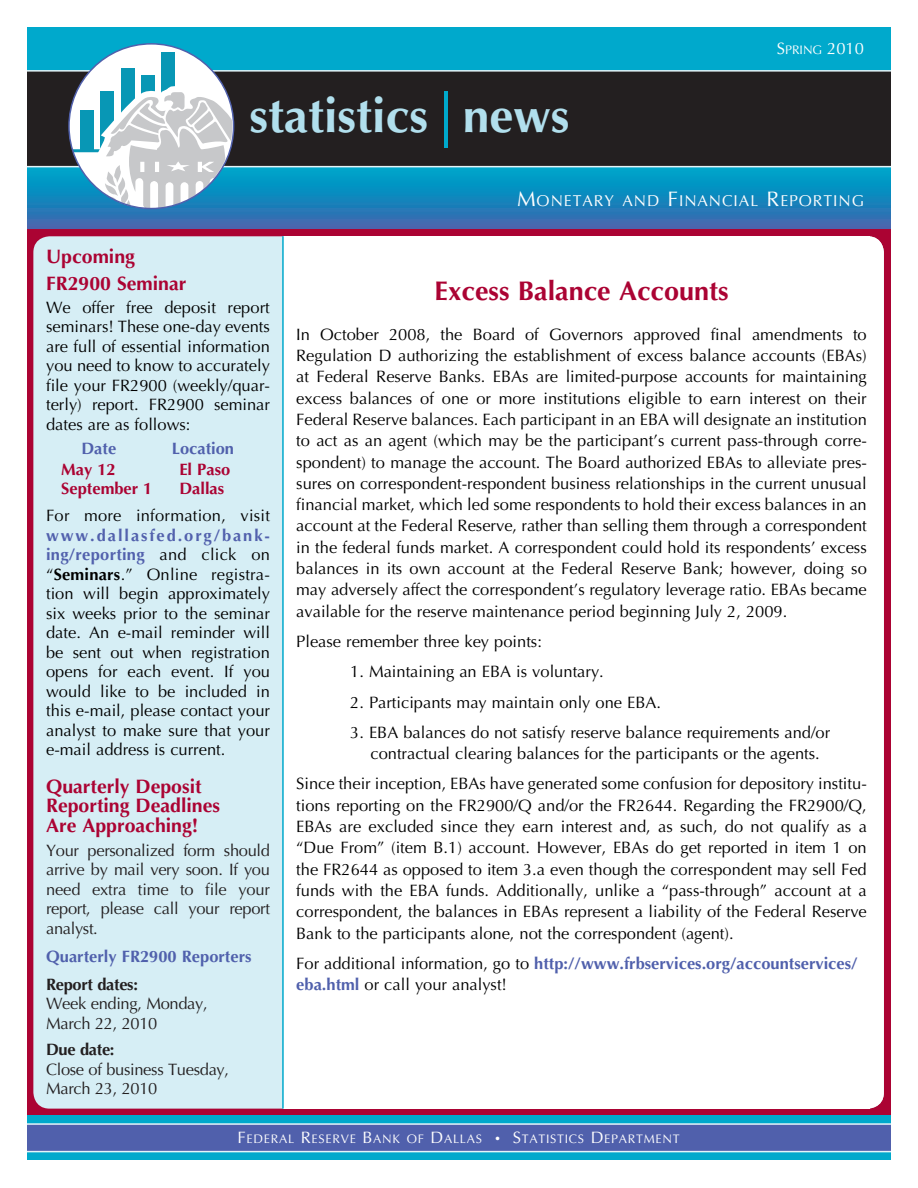
<style>
.page{position:relative;width:918px;height:1188px;background:#fff}
.page>*{position:absolute;margin:0;border:0;box-sizing:border-box;transform-origin:0 0}
.t1{font:700 48px "Optima LT Std";color:#b1dfed}
.BoldTitlesLarge{font:700 27px "Optima";color:#ab0333}
.BoldTitleRedSmall{font:700 19.5px/19.5px "Optima LT Std";color:#ab0333}
.BoldTitleRedSmall-2{font:16.5px/21.3px "Optima LT Std";color:#000;text-align:justify}
.body{font:16.5px/19.5px "Optima LT Std";letter-spacing:-.02em;color:#231f20}
.body-2{font:700 16.5px/21.3px "Optima LT Std";color:#5060ac}
.t2{font:700 16.5px "Optima LT Std";color:#ab0333}
.body-3{font:700 16.5px "Optima LT Std";letter-spacing:-.02em;color:#231f20}
.t3{font:16.5px "Optima LT Std";color:#fff}
.t4{font:15.75px "Optima LT Std";letter-spacing:.06em;color:#fff}
.t5{font:12.3px "Optima LT Std";letter-spacing:.06em;color:#fff}
.s1{font-family:"ITC Kabel Std";font-weight:400;font-size:57px;color:#00a9cc}
.s2{font-size:12.3px}
.s3{font-weight:700;color:#5261ad}
.s4{font-weight:700}
.s5{font-size:21px}
.s6{font-weight:400;color:#000}
.s7{font-size:16.5px}
.s8{font-size:10.5px}
</style>
<div class="page">
<div style="left:27px;top:166px;width:864px;height:64px;background:linear-gradient(to bottom,#00a9cc,#4164ad)"></div>
<div style="left:27px;top:230px;width:864px;height:886px;background:#ab0333"></div>
<div style="left:33px;top:236px;width:851px;height:873px;background:#d6eef5;border-radius:16px"></div>
<div style="left:27px;top:27px;width:864px;height:50px;background:#00a9cc"></div>
<div style="left:26px;top:71px;width:876px;height:96px;background:#231f20"></div>
<div style="left:25px;top:70px;width:878px;height:97px;border:2px solid #e4f4f8"></div>
<div style="left:27px;top:1116px;width:864px;height:44px;background:#00a9cc"></div>
<div style="left:26px;top:1124px;width:891px;height:28px;background:#5060ac"></div>
<div style="left:25px;top:1123px;width:893px;height:29px;border:2px solid #e4f4f8"></div>
<div style="left:723px;top:236px;width:161px;height:873px;background:#fff;border-radius:16px"></div>
<div style="left:283px;top:236px;width:587px;height:873px;background:#fff"></div>
<hr style="left:282px;top:236px;width:2px;height:873px;background:#00a9cc">
<svg style="left:69px;top:45px;width:165px;height:164px"></svg>
<div style="left:891px;top:0;width:27px;height:1188px;background:#fff"></div>
<div style="left:10px;top:1103px;width:17px;height:70px;background:#fff"></div>
<div style="left:14px;top:70px;width:13px;height:97px;background:#fff"></div>
<p class="t1" style="left:250px;top:88px;width:322px">statistics <span class="s1">|</span> news</p>
<p class="t3" style="left:777px;top:38px;width:89px">S<span class="s2">PRING</span> 2010</p>
<p class="BoldTitleRedSmall" style="left:46px;top:243px;width:142px;line-height:27px">Upcoming<br>FR2900 Seminar</p>
<p class="BoldTitleRedSmall-2" style="left:46px;top:298px;width:225px;line-height:19.5px">We offer free deposit report seminars! These one-day events are full of essential information you need to know to accurately file your FR2900 (weekly/quar&shy;terly) report. FR2900 seminar dates are as follows:</p>
<p class="body-2" style="left:81px;top:438px;width:36px">Date</p>
<p class="body-2" style="left:172px;top:438px;width:64px">Location</p>
<p class="t2" style="left:61px;top:460px;width:56px">May 12</p>
<p class="t2" style="left:179px;top:460px;width:52px">El Paso</p>
<p class="t2" style="left:61px;top:479px;width:93px">September 1</p>
<p class="t2" style="left:179px;top:479px;width:46px">Dallas</p>
<p class="BoldTitleRedSmall-2" style="left:46px;top:506px;width:225px;line-height:19.5px">For more information, visit <span class="s3">www.dallasfed.org/bank&shy;ing/reporting</span> and click on “<span class="s4">Seminars</span>.” Online registra&shy;tion will begin approximately six weeks prior to the seminar date. An e-mail reminder will be sent out when registration opens for each event. If you would like to be included in this e-mail, please contact your analyst to make sure that your e-mail address is current.</p>
<p class="BoldTitleRedSmall" style="left:46px;top:777px;width:175px">Quarterly Deposit<br>Reporting Deadlines<br>Are Approaching!</p>
<p class="body" style="left:46px;top:841px;width:225px;text-align:justify">Your personalized form should arrive by mail very soon. If you need extra time to file your report, please call your report analyst.</p>
<p class="body-2" style="left:46px;top:946px;width:207px">Quarterly FR2900 Reporters</p>
<p class="body-3" style="left:46px;top:975px;width:93px">Report dates:</p>
<p class="body" style="left:46px;top:994px;width:163px">Week ending, Monday,<br>March 22, 2010</p>
<p class="body-3" style="left:46px;top:1040px;width:70px">Due date:</p>
<p class="body" style="left:46px;top:1060px;width:184px">Close of business Tuesday,<br>March 23, 2010</p>
<p class="t4" style="left:517px;top:192px;width:348px"><span class="s5">M</span>ONETARY AND <span class="s5">F</span>INANCIAL <span class="s5">R</span>EPORTING</p>
<p class="BoldTitlesLarge" style="left:435px;top:275px;width:296px">Excess Balance Accounts</p>
<p class="BoldTitleRedSmall-2" style="left:296px;top:324px;width:572px">In October 2008, the Board of Governors approved final amendments to Regulation D authorizing the establishment of excess balance accounts (EBAs) at Federal Reserve Banks. EBAs are limited-purpose accounts for maintaining excess balances of one or more institutions eligible to earn interest on their Federal Reserve balances. Each participant in an EBA will designate an institution to act as an agent (which may be the participant’s current pass-through corre&shy;spondent) to manage the account. The Board authorized EBAs to alleviate pres&shy;sures on correspondent-respondent business relationships in the current unusual financial market, which led some respondents to hold their excess balances in an account at the Federal Reserve, rather than selling them through a correspondent in the federal funds market. A correspondent could hold its respondents’ excess balances in its own account at the Federal Reserve Bank; however, doing so may adversely affect the correspondent’s regulatory leverage ratio. EBAs became available for the reserve maintenance period beginning July 2, 2009.</p>
<p class="BoldTitleRedSmall-2" style="left:296px;top:631px;width:247px">Please remember three key points:</p>
<p class="BoldTitleRedSmall-2" style="left:350px;top:661px;width:255px">1. Maintaining an EBA is voluntary.</p>
<p class="BoldTitleRedSmall-2" style="left:350px;top:692px;width:312px">2. Participants may maintain only one EBA.</p>
<p class="BoldTitleRedSmall-2" style="left:350px;top:722px;width:482px;text-align:center">3. EBA balances do not satisfy reserve balance requirements and/or contractual clearing balances for the participants or the agents.</p>
<p class="BoldTitleRedSmall-2" style="left:296px;top:773px;width:572px">Since their inception, EBAs have generated some confusion for depository institu&shy;tions reporting on the FR2900/Q and/or the FR2644. Regarding the FR2900/Q, EBAs are excluded since they earn interest and, as such, do not qualify as a “Due From” (item B.1) account. However, EBAs do get reported in item 1 on the FR2644 as opposed to item 3.a even though the correspondent may sell Fed funds with the EBA funds. Additionally, unlike a “pass-through” account at a correspondent, the balances in EBAs represent a liability of the Federal Reserve Bank to the participants alone, not the correspondent (agent).</p>
<p class="body-2" style="left:296px;top:953px;width:563px"><span class="s6">For additional information, go to</span> http://www.frbservices.org/accountservices/ eba.html <span class="s6">or call your analyst!</span></p>
<p class="t5" style="left:238px;top:1132px;width:444px"><span class="s7">F</span>EDERAL <span class="s7">R</span>ESERVE <span class="s7">B</span>ANK OF <span class="s7">D</span>ALLAS <span class="s8">•</span> <span class="s7">S</span>TATISTICS <span class="s7">D</span> EPARTMENT</p>
</div>
